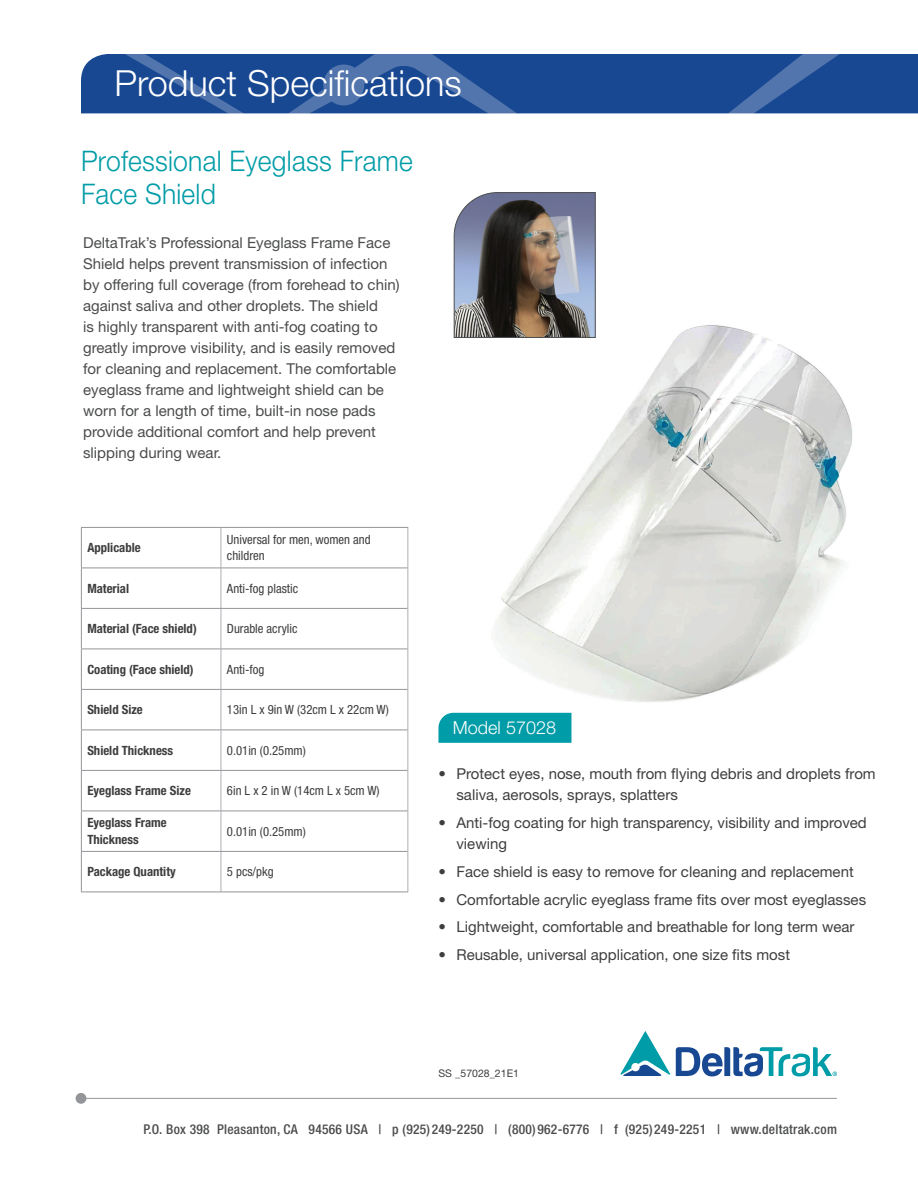
<style>
.page{position:relative;width:918px;height:1188px;background:#fff}
.page>*{position:absolute;margin:0;border:0;box-sizing:border-box;transform-origin:0 0}
.t1{font:300 36px "Helvetica Neue LT Std";color:#fff}
.t2{font:300 28.35px/33px "Helvetica Neue LT Std";letter-spacing:.01em;color:#009ca7;scale:.93 1}
.t3{font:300 18px "Helvetica Neue LT Std";color:#fff}
.t4{font:15px/21px "Helvetica Neue LT Std";color:#4b4c4d}
.t5{font:15px/21px "Helvetica Neue LT Std";color:#3e3e3f}
.t6{font:500 condensed 13.5px "Helvetica Neue LT Std";letter-spacing:.02em;color:#4b4c4d}
.t7{font:condensed 12.75px/16.5px "Helvetica Neue LT Std";color:#3e3e3f}
.t8{font:700 condensed 12.75px/16.5px "Helvetica Neue LT Std";color:#3e3e3f}
.t9{font:10.5px "Helvetica Neue LT Std";color:#3e3e3f}
</style>
<div class="page">
<svg style="left:81px;top:54px;width:837px;height:59px;background:#214f96"></svg>
<div style="left:76px;top:1093px;width:10px;height:11px;background:#939598;border-radius:50%"></div>
<hr style="left:81px;top:1098px;width:756px;height:1px;background:#939598">
<svg style="left:620px;top:1031px;width:217px;height:45px"></svg>
<img style="left:495px;top:325px;width:357px;height:377px">
<svg style="left:454px;top:192px;width:142px;height:146px;background:#6d6c72"></svg>
<hr style="left:81px;top:690px;width:1px;height:40px;background:#939598">
<hr style="left:81px;top:730px;width:1px;height:40px;background:#939598">
<hr style="left:81px;top:771px;width:1px;height:40px;background:#939598">
<hr style="left:81px;top:528px;width:1px;height:40px;background:#939598">
<hr style="left:81px;top:568px;width:1px;height:40px;background:#939598">
<hr style="left:81px;top:609px;width:1px;height:40px;background:#939598">
<hr style="left:81px;top:649px;width:1px;height:40px;background:#939598">
<hr style="left:81px;top:811px;width:1px;height:40px;background:#939598">
<hr style="left:81px;top:852px;width:1px;height:40px;background:#939598">
<hr style="left:221px;top:690px;width:1px;height:40px;background:#adaeb2">
<hr style="left:221px;top:730px;width:1px;height:40px;background:#adaeb2">
<hr style="left:221px;top:771px;width:1px;height:40px;background:#adaeb2">
<hr style="left:407px;top:689px;width:1px;height:41px;background:#adaeb2">
<hr style="left:407px;top:730px;width:1px;height:40px;background:#adaeb2">
<hr style="left:407px;top:770px;width:1px;height:41px;background:#adaeb2">
<hr style="left:221px;top:528px;width:1px;height:40px;background:#adaeb2">
<hr style="left:221px;top:568px;width:1px;height:40px;background:#adaeb2">
<hr style="left:221px;top:609px;width:1px;height:40px;background:#adaeb2">
<hr style="left:221px;top:649px;width:1px;height:40px;background:#adaeb2">
<hr style="left:221px;top:811px;width:1px;height:40px;background:#adaeb2">
<hr style="left:221px;top:852px;width:1px;height:40px;background:#adaeb2">
<hr style="left:407px;top:528px;width:1px;height:40px;background:#adaeb2">
<hr style="left:407px;top:568px;width:1px;height:40px;background:#adaeb2">
<hr style="left:407px;top:608px;width:1px;height:41px;background:#adaeb2">
<hr style="left:407px;top:649px;width:1px;height:40px;background:#adaeb2">
<hr style="left:407px;top:811px;width:1px;height:40px;background:#adaeb2">
<hr style="left:407px;top:851px;width:1px;height:41px;background:#adaeb2">
<hr style="left:81px;top:568px;width:140px;height:1px;background:#939598">
<hr style="left:81px;top:608px;width:140px;height:1px;background:#939598">
<hr style="left:81px;top:649px;width:140px;height:1px;background:#939598">
<hr style="left:81px;top:689px;width:140px;height:1px;background:#939598">
<hr style="left:81px;top:730px;width:140px;height:1px;background:#939598">
<hr style="left:81px;top:770px;width:140px;height:1px;background:#939598">
<hr style="left:221px;top:568px;width:186px;height:1px;background:#939598">
<hr style="left:221px;top:608px;width:186px;height:1px;background:#939598">
<hr style="left:221px;top:649px;width:186px;height:1px;background:#939598">
<hr style="left:221px;top:689px;width:186px;height:1px;background:#939598">
<hr style="left:221px;top:730px;width:186px;height:1px;background:#939598">
<hr style="left:221px;top:770px;width:186px;height:1px;background:#939598">
<hr style="left:81px;top:811px;width:140px;height:1px;background:#939598">
<hr style="left:81px;top:851px;width:140px;height:1px;background:#939598">
<hr style="left:81px;top:892px;width:140px;height:1px;background:#939598">
<hr style="left:221px;top:811px;width:186px;height:1px;background:#939598">
<hr style="left:221px;top:851px;width:186px;height:1px;background:#939598">
<hr style="left:221px;top:892px;width:187px;height:1px;background:#939598">
<hr style="left:81px;top:527px;width:140px;height:1px;background:#939598">
<hr style="left:221px;top:527px;width:187px;height:1px;background:#939598">
<div style="left:438px;top:713px;width:133px;height:30px;background:#009ca7"></div>
<h1 class="t1" style="left:114px;top:61px;width:349px">Product Specifications</h1>
<h2 class="t2" style="left:81px;top:144px;width:358px">Professional Eyeglass Frame<br>Face Shield</h2>
<p class="t4" style="left:83px;top:232px;width:318px">DeltaTrak’s Professional Eyeglass Frame Face Shield helps prevent transmission of infection by offering full coverage (from forehead to chin) against saliva and other droplets. The shield<br>is highly transparent with anti-fog coating to greatly improve visibility, and is easily removed for cleaning and replacement. The comfortable eyeglass frame and lightweight shield can be worn for a length of time, built-in nose pads provide additional comfort and help prevent slipping during wear.</p>
<p class="t8" style="left:87px;top:539px;width:55px">Applicable</p>
<p class="t7" style="left:227px;top:531px;width:145px">Universal for men, women and children</p>
<p class="t8" style="left:87px;top:580px;width:43px">Material</p>
<p class="t7" style="left:227px;top:580px;width:73px">Anti-fog plastic</p>
<p class="t8" style="left:87px;top:620px;width:111px">Material (Face shield)</p>
<p class="t7" style="left:227px;top:620px;width:72px">Durable acrylic</p>
<p class="t8" style="left:87px;top:661px;width:108px">Coating (Face shield)</p>
<p class="t7" style="left:227px;top:661px;width:39px">Anti-fog</p>
<p class="t8" style="left:87px;top:701px;width:57px">Shield Size</p>
<p class="t7" style="left:227px;top:701px;width:163px">13in L x 9in W (32cm L x 22cm W)</p>
<p class="t8" style="left:87px;top:742px;width:87px">Shield Thickness</p>
<p class="t7" style="left:227px;top:742px;width:80px">0.01in (0.25mm)</p>
<p class="t8" style="left:87px;top:782px;width:105px">Eyeglass Frame Size</p>
<p class="t7" style="left:227px;top:782px;width:154px">6in L x 2 in W (14cm L x 5cm W)</p>
<p class="t8" style="left:87px;top:814px;width:81px">Eyeglass Frame<br>Thickness</p>
<p class="t7" style="left:227px;top:823px;width:80px">0.01in (0.25mm)</p>
<p class="t8" style="left:87px;top:863px;width:90px">Package Quantity</p>
<p class="t7" style="left:227px;top:863px;width:48px">5 pcs/pkg</p>
<p class="t3" style="left:453px;top:717px;width:105px">Model 57028</p>
<p class="t5" style="left:456px;top:763px;width:421px;text-indent:-18px">• Protect eyes, nose, mouth from flying debris and droplets from saliva, aerosols, sprays, splatters</p>
<p class="t5" style="left:456px;top:812px;width:412px;text-indent:-18px">• Anti-fog coating for high transparency, visibility and improved viewing</p>
<p class="t5" style="left:438px;top:861px;width:417px">• Face shield is easy to remove for cleaning and replacement</p>
<p class="t5" style="left:438px;top:889px;width:429px">• Comfortable acrylic eyeglass frame fits over most eyeglasses</p>
<p class="t5" style="left:438px;top:916px;width:418px">• Lightweight, comfortable and breathable for long term wear</p>
<p class="t5" style="left:438px;top:944px;width:353px">• Reusable, universal application, one size fits most</p>
<p class="t9" style="left:438px;top:1067px;width:82px">SS _57028_21E1</p>
<p class="t6" style="left:143px;top:1121px;width:695px">P.O. Box 398 Pleasanton, CA 94566 USA | p (925)249-2250 | (800)962-6776 | f (925)249-2251 | www.deltatrak.com</p>
</div>
